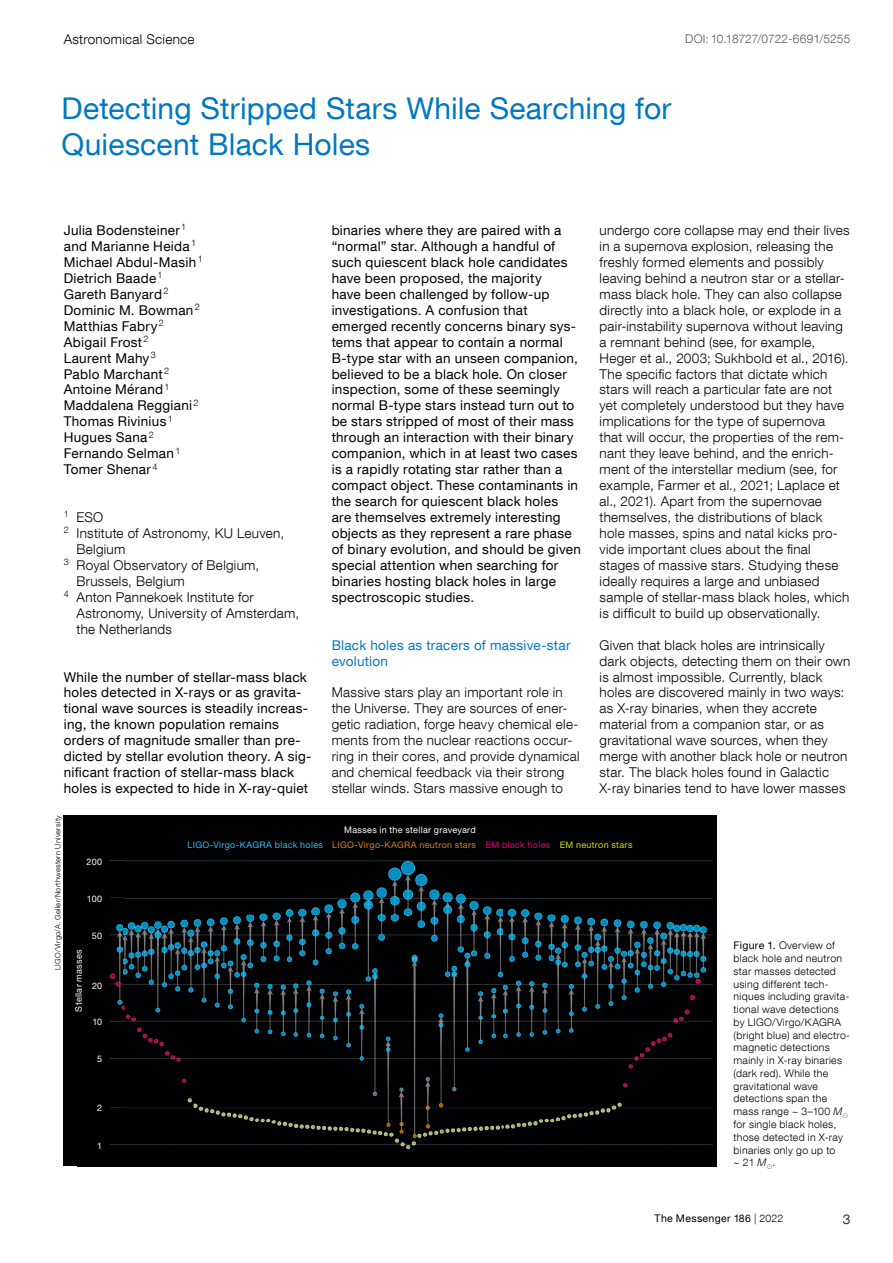
<style>
.page{position:relative;width:893px;height:1263px;background:#fff}
.page>*{position:absolute;margin:0;border:0;box-sizing:border-box;transform-origin:0 0}
.article_title{font:30px/36.2px "Helvetica Neue LT Com";letter-spacing:.005em;color:#0078c2}
._45_9pt{font:300 13.5px/15.9px "Helvetica Neue LT Com";letter-spacing:.02em;color:#000}
._55_9pt{font:13.5px/15.9px "Helvetica Neue LT Com";letter-spacing:.02em;color:#000}
.authors{font:13.5px "Helvetica Neue LT Com";letter-spacing:.02em;color:#000}
.Affiliations{font:300 13.5px/15.9px "Helvetica Neue LT Com";letter-spacing:.02em;color:#000}
._55_9pt_blue{font:13.5px/15.9px "Helvetica Neue LT Com";letter-spacing:.02em;color:#0078c2}
._45_8pt_grey{font:300 12px "Helvetica Neue LT Com";letter-spacing:-.005em;color:#575656}
.Figure_captions{font:300 10.5px/12.8px "Helvetica Neue LT Com";letter-spacing:.03em;color:#000}
.t1{font:10.5px "Helvetica Neue LT Com";letter-spacing:.035em;color:#000}
.t2{font:9px/15.5px "Helvetica Neue LT Com";letter-spacing:.035em;color:#d87e25;text-align:center}
.t3{font:9px "Helvetica Neue LT Com";letter-spacing:.035em;color:#fff}
.Photo_credits{font:300 7.5px "Helvetica Neue LT Com";letter-spacing:.035em;color:#000}
.s1{color:#fff}
.s2{color:#3ab9ec}
.s3{color:#e6007d}
.s4{color:#dada00}
.s5{font-weight:400}
.s6{font-style:italic}
.s7{font-weight:300}
</style>
<div class="page">
<div style="left:64px;top:815px;width:58px;height:351px;background:#000102"></div>
<img style="left:109px;top:815px;width:608px;height:351px">
<p class="_45_9pt" style="left:64px;top:31px;width:132px">Astronomical Science</p>
<p class="_45_8pt_grey" style="left:685px;top:31px;width:167px">DOI: 10.18727/0722-6691/5255</p>
<p class="article_title" style="left:62px;top:90px;width:611px">Detecting Stripped Stars While Searching for<br>Quiescent Black Holes</p>
<p class="authors" style="left:64px;top:222px;width:124px">Julia Bodensteiner <sup>1</sup></p>
<p class="authors" style="left:64px;top:238px;width:134px">and Marianne Heida <sup>1</sup></p>
<p class="authors" style="left:64px;top:254px;width:140px">Michael Abdul-Masih<sup>1</sup></p>
<p class="authors" style="left:64px;top:270px;width:100px">Dietrich Baade <sup>1</sup></p>
<p class="authors" style="left:64px;top:286px;width:106px">Gareth Banyard<sup>2</sup></p>
<p class="authors" style="left:64px;top:302px;width:138px">Dominic M. Bowman<sup>2</sup></p>
<p class="authors" style="left:64px;top:318px;width:102px">Matthias Fabry <sup>2</sup></p>
<p class="authors" style="left:64px;top:333px;width:86px">Abigail Frost <sup>2</sup></p>
<p class="authors" style="left:64px;top:349px;width:93px">Laurent Mahy <sup>3</sup></p>
<p class="authors" style="left:64px;top:365px;width:107px">Pablo Marchant <sup>2</sup></p>
<p class="authors" style="left:64px;top:381px;width:107px">Antoine Mérand<sup>1</sup></p>
<p class="authors" style="left:64px;top:397px;width:136px">Maddalena Reggiani <sup>2</sup></p>
<p class="authors" style="left:64px;top:413px;width:111px">Thomas Rivinius <sup>1</sup></p>
<p class="authors" style="left:64px;top:429px;width:92px">Hugues Sana <sup>2</sup></p>
<p class="authors" style="left:64px;top:445px;width:118px">Fernando Selman<sup>1</sup></p>
<p class="authors" style="left:64px;top:461px;width:95px">Tomer Shenar <sup>4</sup></p>
<p class="Affiliations" style="left:64px;top:509px;width:41px"><sup>1</sup> ESO</p>
<p class="Affiliations" style="left:77px;top:525px;width:209px;text-indent:-13px"><sup>2</sup> Institute of Astronomy, KU Leuven,<br>Belgium</p>
<p class="Affiliations" style="left:77px;top:557px;width:184px;text-indent:-13px"><sup>3</sup> Royal Observatory of Belgium,<br>Brussels, Belgium</p>
<p class="Affiliations" style="left:77px;top:589px;width:224px;text-indent:-13px"><sup>4</sup> Anton Pannekoek Institute for<br>Astronomy, University of Amsterdam, the Netherlands</p>
<p class="_55_9pt" style="left:64px;top:668px;width:249px">While the number of stellar-mass black holes detected in X-rays or as gravita&shy;tional wave sources is steadily increas&shy;ing, the known population remains orders of magnitude smaller than pre&shy;dicted by stellar evolution theory. A sig&shy;nificant fraction of stellar-mass black holes is expected to hide in X-ray-quiet</p>
<p class="_55_9pt" style="left:332px;top:222px;width:251px">binaries where they are paired with a “normal” star. Although a handful of such quiescent black hole candidates have been proposed, the majority<br>have been challenged by follow-up investigations. A confusion that emerged recently concerns binary sys&shy;tems that appear to contain a normal B-type star with an unseen companion, believed to be a black hole. On closer inspection, some of these seemingly normal B-type stars instead turn out to be stars stripped of most of their mass through an interaction with their binary companion, which in at least two cases is a rapidly rotating star rather than a compact object. These contaminants in the search for quiescent black holes are themselves extremely interesting objects as they represent a rare phase of binary evolution, and should be given special attention when searching for binaries hosting black holes in large spectroscopic studies.</p>
<p class="_55_9pt_blue" style="left:332px;top:636px;width:240px">Black holes as tracers of massive-star evolution</p>
<p class="_45_9pt" style="left:332px;top:684px;width:249px">Massive stars play an important role in the Universe. They are sources of ener&shy;getic radiation, forge heavy chemical ele&shy;ments from the nuclear reactions occur&shy;ring in their cores, and provide dynamical and chemical feedback via their strong stellar winds. Stars massive enough to</p>
<p class="_45_9pt" style="left:600px;top:222px;width:252px">undergo core collapse may end their lives in a supernova explosion, releasing the freshly formed elements and possibly leaving behind a neutron star or a stellar&shy;mass black hole. They can also collapse directly into a black hole, or explode in a pair-instability supernova without leaving a remnant behind (see, for example, Heger et al., 2003; Sukhbold et al., 2016).<br>The specific factors that dictate which stars will reach a particular fate are not yet completely understood but they have implications for the type of supernova that will occur, the properties of the rem&shy;nant they leave behind, and the enrich&shy;ment of the interstellar medium (see, for example, Farmer et al., 2021; Laplace et al., 2021). Apart from the supernovae themselves, the distributions of black hole masses, spins and natal kicks pro&shy;vide important clues about the final stages of massive stars. Studying these ideally requires a large and unbiased sample of stellar-mass black holes, which is difficult to build up observationally.</p>
<p class="_45_9pt" style="left:600px;top:637px;width:252px">Given that black holes are intrinsically dark objects, detecting them on their own is almost impossible. Currently, black holes are discovered mainly in two ways: as X-ray binaries, when they accrete material from a companion star, or as gravitational wave sources, when they merge with another black hole or neutron star. The black holes found in Galactic X-ray binaries tend to have lower masses</p>
<p class="Photo_credits" style="left:53px;top:970px;width:156px;rotate:-90deg">LIGO/Virgo/A. Geller/Northwestern University</p>
<p class="t3" style="left:87px;top:856px;width:17px">200</p>
<p class="t3" style="left:87px;top:894px;width:17px">100</p>
<p class="t3" style="left:73px;top:1011px;width:64px;rotate:-90deg">Stellar masses</p>
<p class="t3" style="left:92px;top:931px;width:12px">50</p>
<p class="t3" style="left:92px;top:980px;width:12px">20</p>
<p class="t3" style="left:92px;top:1016px;width:11px">10</p>
<p class="t3" style="left:97px;top:1053px;width:7px">5</p>
<p class="t3" style="left:97px;top:1102px;width:7px">2</p>
<p class="t3" style="left:97px;top:1140px;width:7px">1</p>
<p class="t2" style="left:187px;top:822px;width:447px"><span class="s1">Masses in the stellar graveyard<br></span><span class="s2">LIGO-Virgo-KAGRA black holes</span> LIGO-Virgo-KAGRA neutron stars <span class="s3">EM black holes</span> <span class="s4">EM neutron stars</span></p>
<p class="Figure_captions" style="left:733px;top:939px;width:118px"><span class="s5">Figure 1.</span> Overview of black hole and neutron star masses detected using different tech&shy;niques including gravita&shy;tional wave detections by LIGO/Virgo/KAGRA (bright blue) and electro&shy;magnetic detections mainly in X-ray binaries (dark red). While the gravitational wave detections span the mass range ~ 3–100 <span class="s6">M</span><sub>☉ </sub>for single black holes, those detected in X-ray binaries only go up to<br>~ 21 <span class="s6">M</span><sub>☉</sub>.</p>
<p class="t1" style="left:655px;top:1211px;width:130px">The Messenger 186 <span class="s7">| 2022</span></p>
<p class="_45_9pt" style="left:843px;top:1211px;width:9px">3</p>
</div>
